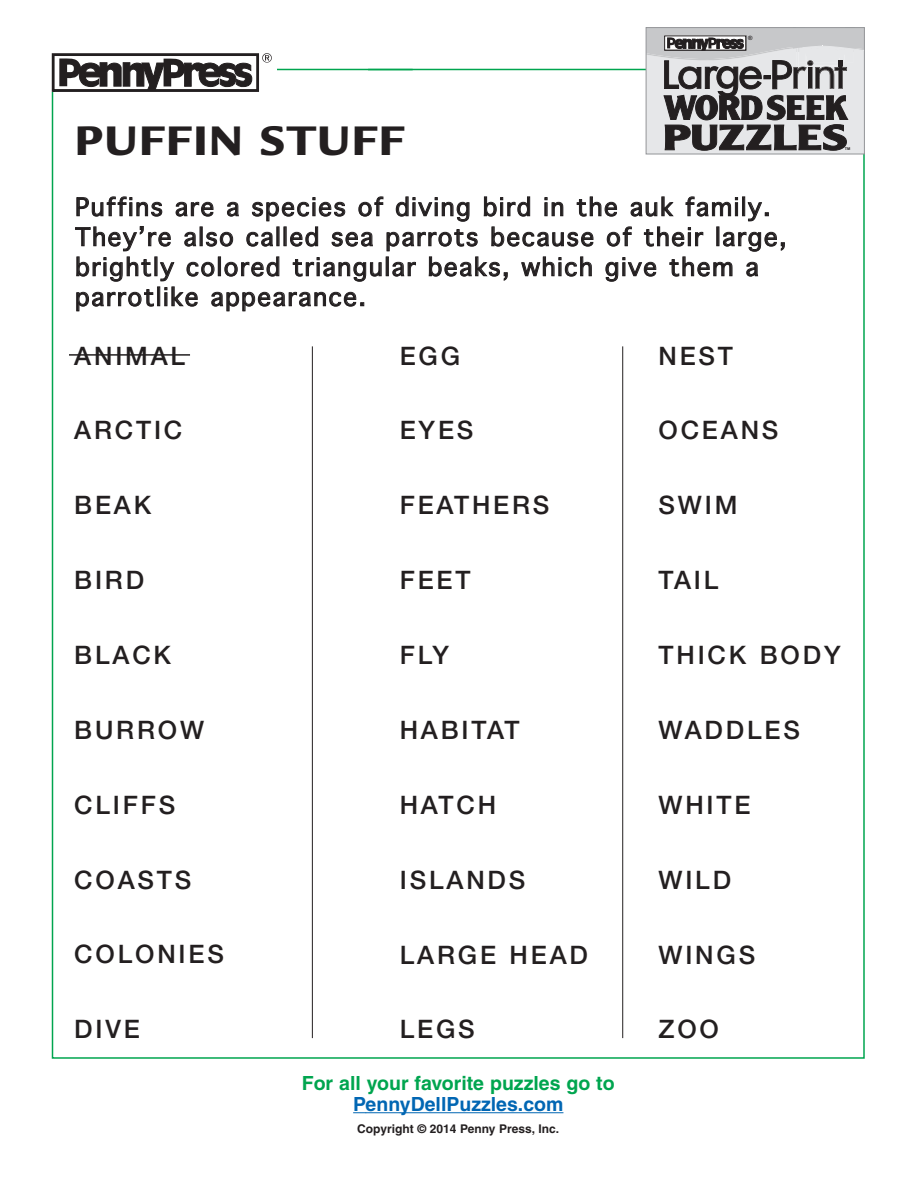
<style>
.page{position:relative;width:918px;height:1188px;background:#fff}
.page>*{position:absolute;margin:0;border:0;box-sizing:border-box;transform-origin:0 0}
.t1{font:900 45px "Legacy Sans";letter-spacing:.035em;color:#231f20}
.t2{font:500 25.5px "Helvetica Neue";letter-spacing:.11em;color:#231f20}
.t3{font:24px/30px "Geneva";letter-spacing:.065em;color:#231f20}
.t4{font:700 19.5px/21px "Helvetica";color:#00a54f}
.t5{font:700 12px "Helvetica";color:#231f20}
.t6{font:700 6px "Arial";color:#231f20}
.t7{font:700 3.9px "Arial";color:#231f20}
.s1{color:#fff}
.s2{color:#0166b3}
</style>
<div class="page">
<svg style="left:353px;top:1112px;width:13px;height:1px"></svg>
<hr style="left:366px;top:1112px;width:34px;height:1px;background:#0166b3">
<hr style="left:400px;top:1112px;width:163px;height:1px;background:#0166b3">
<hr style="left:368px;top:69px;width:45px;height:1px;background:#00a54f">
<svg style="left:646px;top:27px;width:219px;height:127px;background:#9f9ea0"></svg>
<hr style="left:622px;top:346px;width:1px;height:692px;background:#231f20">
<hr style="left:312px;top:346px;width:1px;height:692px;background:#231f20">
<svg style="left:51px;top:53px;width:221px;height:39px"></svg>
<hr style="left:69px;top:354px;width:121px;height:2px;background:#231f20">
<h1 class="t1" style="left:75px;top:125px;width:331px">PUFFIN STUFF</h1>
<p class="t6" style="left:748px;top:34px;width:6px">®</p>
<p class="t3" style="left:75px;top:194px;width:713px">Puffins are a species of diving bird in the auk family.<br>They’re also called sea parrots because of their large, brightly colored triangular beaks, which give them a parrotlike appearance.</p>
<p class="t2" style="left:74px;top:346px;width:112px">ANIMAL</p>
<p class="t2" style="left:400px;top:346px;width:62px">EGG</p>
<p class="t2" style="left:659px;top:346px;width:76px">NEST</p>
<p class="t2" style="left:74px;top:421px;width:110px">ARCTIC</p>
<p class="t2" style="left:400px;top:421px;width:75px">EYES</p>
<p class="t2" style="left:659px;top:421px;width:121px">OCEANS</p>
<p class="t2" style="left:74px;top:496px;width:78px">BEAK</p>
<p class="t2" style="left:400px;top:496px;width:151px">FEATHERS</p>
<p class="t2" style="left:659px;top:496px;width:80px">SWIM</p>
<p class="t2" style="left:74px;top:571px;width:71px">BIRD</p>
<p class="t2" style="left:400px;top:571px;width:72px">FEET</p>
<p class="t2" style="left:659px;top:571px;width:62px">TAIL</p>
<p class="t7" style="left:845px;top:147px;width:7px">TM</p>
<p class="t2" style="left:74px;top:646px;width:98px">BLACK</p>
<p class="t2" style="left:400px;top:646px;width:51px">FLY</p>
<p class="t2" style="left:659px;top:646px;width:184px">THICK BODY</p>
<p class="t2" style="left:74px;top:721px;width:131px">BURROW</p>
<p class="t2" style="left:400px;top:721px;width:122px">HABITAT</p>
<p class="t2" style="left:659px;top:721px;width:143px">WADDLES</p>
<p class="t2" style="left:74px;top:796px;width:103px">CLIFFS</p>
<p class="t2" style="left:400px;top:796px;width:98px">HATCH</p>
<p class="t2" style="left:659px;top:796px;width:94px">WHITE</p>
<p class="t2" style="left:74px;top:870px;width:119px">COASTS</p>
<p class="t2" style="left:400px;top:870px;width:127px">ISLANDS</p>
<p class="t2" style="left:659px;top:870px;width:74px">WILD</p>
<p class="t2" style="left:74px;top:945px;width:151px">COLONIES</p>
<p class="t2" style="left:400px;top:945px;width:190px">LARGE HEAD</p>
<p class="t2" style="left:659px;top:945px;width:98px">WINGS</p>
<p class="t2" style="left:74px;top:1020px;width:67px">DIVE</p>
<p class="t2" style="left:400px;top:1020px;width:77px">LEGS</p>
<p class="t2" style="left:659px;top:1020px;width:62px">ZOO</p>
<p class="t4" style="left:302px;top:1074px;width:314px">For all your favorite puzzles go to <span class="s1">www.</span><span class="s2">PennyDellPuzzles.com</span></p>
<p class="t5" style="left:357px;top:1124px;width:203px">Copyright © 2014 Penny Press, Inc.</p>
</div>
